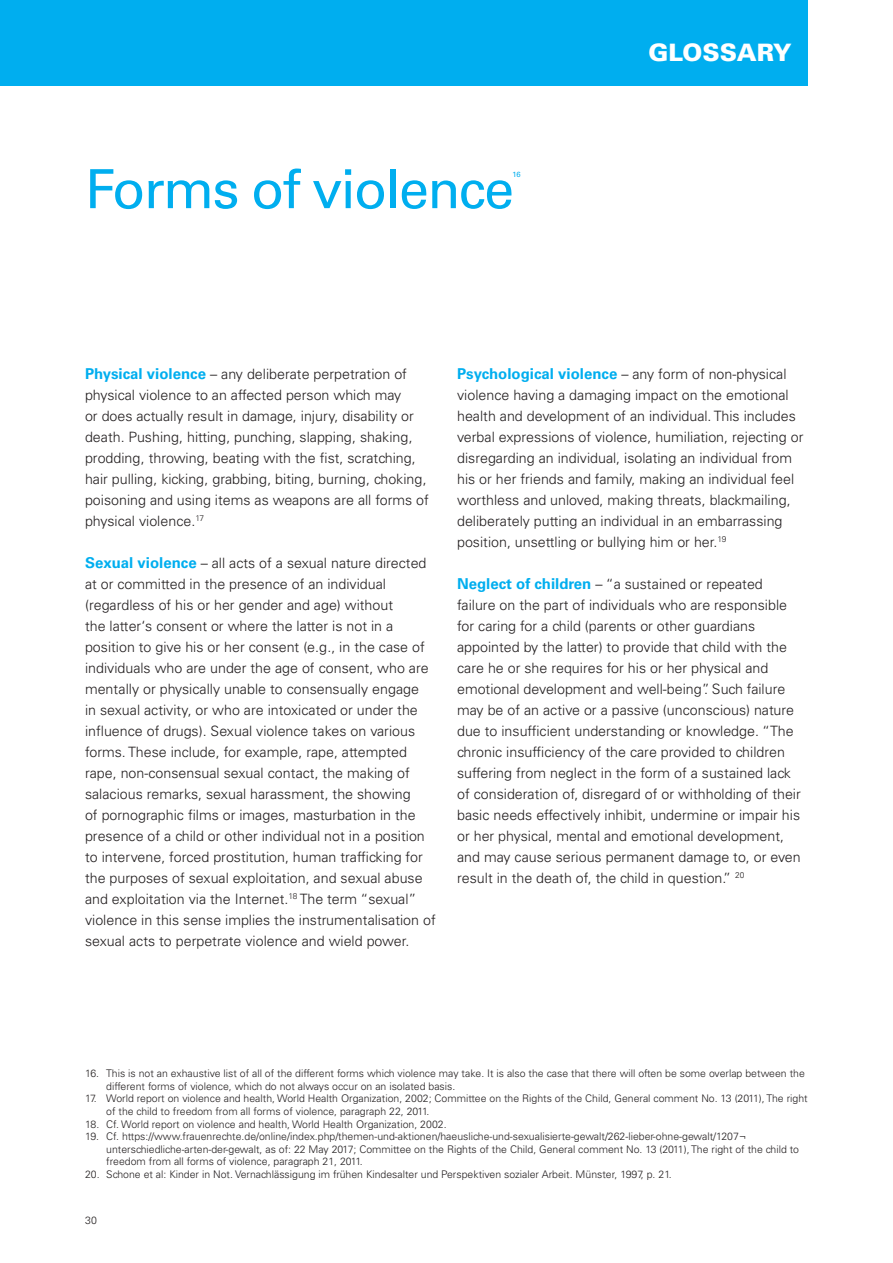
<style>
.page{position:relative;width:893px;height:1263px;background:#fff}
.page>*{position:absolute;margin:0;border:0;box-sizing:border-box;transform-origin:0 0}
.t1{font:54px "Univers LT Std";letter-spacing:-.03em;color:#00aeef}
.t2{font:900 24px "Univers LT Std";color:#fff}
.t3{font:300 14.25px/21px "Univers LT Std";color:#231f20}
.t4{font:300 10.5px/12.6px "Univers LT Std";color:#231f20}
.t5{font:7.5px "Univers LT Std";color:#00aeef}
.s1{font-weight:700;font-size:15px;color:#00aeef}
</style>
<div class="page">
<div style="left:0;top:0;width:808px;height:85px;background:#00aeef"></div>
<h2 class="t1" style="left:85px;top:157px;width:431px">Forms of violence</h2>
<h2 class="t5" style="left:513px;top:170px;width:10px">16</h2>
<h1 class="t2" style="left:649px;top:37px;width:145px">GLOSSARY</h1>
<p class="t3" style="left:85px;top:364px;width:345px"><span class="s1">Physical violence</span> – any deliberate perpetration of physical violence to an affected person which may<br>or does actually result in damage, injury, disability or death. Pushing, hitting, punching, slapping, shaking, prodding, throwing, beating with the fist, scratching, hair pulling, kicking, grabbing, biting, burning, choking, poisoning and using items as weapons are all forms of physical violence.<sup>17</sup></p>
<p class="t3" style="left:85px;top:553px;width:352px"><span class="s1">Sexual violence</span> – all acts of a sexual nature directed at or committed in the presence of an individual (regardless of his or her gender and age) without<br>the latter‘s consent or where the latter is not in a position to give his or her consent (e.g., in the case of individuals who are under the age of consent, who are mentally or physically unable to consensually engage<br>in sexual activity, or who are intoxicated or under the influence of drugs). Sexual violence takes on various forms. These include, for example, rape, attempted rape, non-consensual sexual contact, the making of salacious remarks, sexual harassment, the showing<br>of pornographic films or images, masturbation in the presence of a child or other individual not in a position to intervene, forced prostitution, human trafficking for the purposes of sexual exploitation, and sexual abuse and exploitation via the Internet.<sup>18</sup> The term “sexual” violence in this sense implies the instrumentalisation of sexual acts to perpetrate violence and wield power.</p>
<p class="t3" style="left:457px;top:364px;width:348px"><span class="s1">Psychological violence</span> – any form of non-physical violence having a damaging impact on the emotional health and development of an individual. This includes verbal expressions of violence, humiliation, rejecting or disregarding an individual, isolating an individual from his or her friends and family, making an individual feel worthless and unloved, making threats, blackmailing, deliberately putting an individual in an embarrassing position, unsettling or bullying him or her.<sup>19</sup></p>
<p class="t3" style="left:457px;top:574px;width:345px"><span class="s1">Neglect of children</span> – “a sustained or repeated failure on the part of individuals who are responsible for caring for a child (parents or other guardians appointed by the latter) to provide that child with the care he or she requires for his or her physical and emotional development and well-being”. Such failure may be of an active or a passive (unconscious) nature due to insufficient understanding or knowledge. “The chronic insufficiency of the care provided to children suffering from neglect in the form of a sustained lack of consideration of, disregard of or withholding of their basic needs effectively inhibit, undermine or impair his or her physical, mental and emotional development, and may cause serious permanent damage to, or even result in the death of, the child in question.” <sup>20</sup></p>
<p class="t4" style="left:106px;top:1067px;width:700px;text-indent:-21px">16. This is not an exhaustive list of all of the different forms which violence may take. It is also the case that there will often be some overlap between the different forms of violence, which do not always occur on an isolated basis.</p>
<p class="t4" style="left:106px;top:1092px;width:703px;text-indent:-21px">17. World report on violence and health, World Health Organization, 2002; Committee on the Rights of the Child, General comment No. 13 (2011), The right of the child to freedom from all forms of violence, paragraph 22, 2011.</p>
<p class="t4" style="left:85px;top:1117px;width:363px">18. Cf. World report on violence and health, World Health Organization, 2002.</p>
<p class="t4" style="left:106px;top:1130px;width:694px;text-indent:-21px">19. Cf. https://www.frauenrechte.de/online/index.php/themen-und-aktionen/haeusliche-und-sexualisierte-gewalt/262-lieber-ohne-gewalt/1207¬ unterschiedliche-arten-der-gewalt, as of: 22 May 2017; Committee on the Rights of the Child, General comment No. 13 (2011), The right of the child to freedom from all forms of violence, paragraph 21, 2011.</p>
<p class="t4" style="left:85px;top:1168px;width:588px">20. Schone et al: Kinder in Not. Vernachlässigung im frühen Kindesalter und Perspektiven sozialer Arbeit. Münster, 1997, p. 21.</p>
<p class="t4" style="left:85px;top:1214px;width:14px">30</p>
</div>
